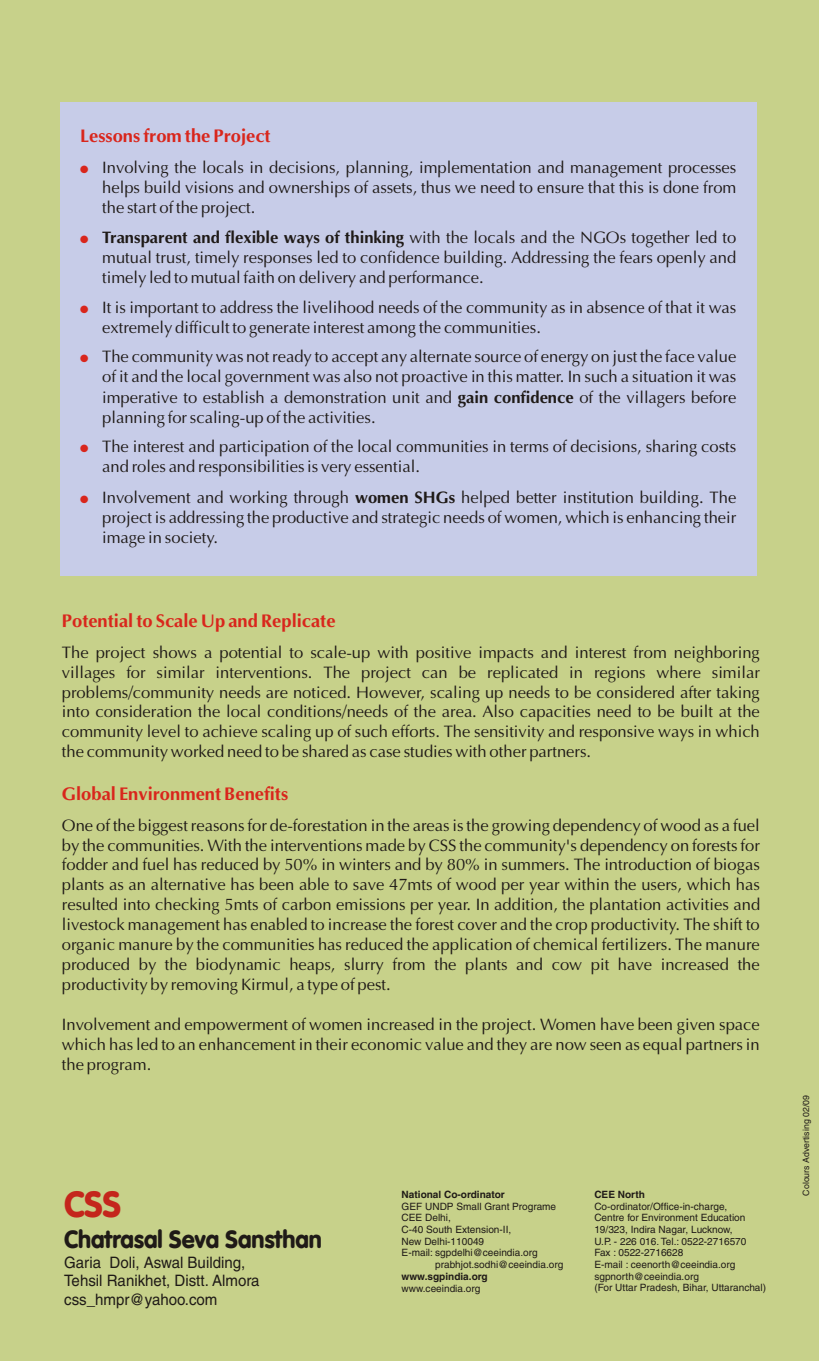
<style>
.page{position:relative;width:819px;height:1361px;background:#c7d18a}
.page>*{position:absolute;margin:0;border:0;box-sizing:border-box;transform-origin:0 0}
.t1{font:900 35.88px "VAG Rounded";color:#c4261c;scale:.96 1}
.t2{font:900 24.5px "VAG Rounded";color:#1f1a17;scale:.96 1}
.t3{font:700 18.38px "Optima";color:#d9261c}
.t4{font:16.62px/19.9px "Optima";color:#1f1a17;text-align:justify}
.t5{font:15.75px/18.2px "Helvetica";color:#1f1a17;scale:.96 1}
.t6{font:10.5px "Zapf Dingbats";color:#d9261c}
.t7{font:10.15px/11.5px "Helvetica";color:#1f1a17}
.t8{font:700 10.15px "Helvetica";color:#1f1a17}
.t9{font:8.75px "Helvetica";color:#1f1a17}
.s1{font-weight:700}
</style>
<div class="page">
<div style="left:60px;top:103px;width:697px;height:473px;background:#c7cce8"></div>
<p class="t3" style="left:80px;top:129px;width:192px">Lessons from the Project</p>
<p class="t6" style="left:80px;top:164px;width:51px">●</p>
<p class="t4" style="left:102px;top:159px;width:636px">Involving the locals in decisions, planning, implementation and management processes helps build visions and ownerships of assets, thus we need to ensure that this is done from the start of the project.</p>
<p class="t4" style="left:102px;top:229px;width:636px"><span class="s1">Transparent and flexible ways of thinking</span> with the locals and the NGOs together led to mutual trust, timely responses led to confidence building. Addressing the fears openly and timely led to mutual faith on delivery and performance.</p>
<p class="t4" style="left:102px;top:299px;width:636px">It is important to address the livelihood needs of the community as in absence of that it was extremely difficult to generate interest among the communities.</p>
<p class="t4" style="left:102px;top:348px;width:636px">The community was not ready to accept any alternate source of energy on just the face value of it and the local government was also not proactive in this matter. In such a situation it was imperative to establish a demonstration unit and <span class="s1">gain confidence</span> of the villagers before planning for scaling-up of the activities.</p>
<p class="t4" style="left:102px;top:438px;width:636px">The interest and participation of the local communities in terms of decisions, sharing costs and roles and responsibilities is very essential.</p>
<p class="t4" style="left:102px;top:489px;width:636px">Involvement and working through <span class="s1">women SHGs</span> helped better institution building. The project is addressing the productive and strategic needs of women, which is enhancing their image in society.</p>
<p class="t6" style="left:80px;top:234px;width:51px">●</p>
<p class="t6" style="left:80px;top:304px;width:51px">●</p>
<p class="t6" style="left:80px;top:353px;width:51px">●</p>
<p class="t6" style="left:80px;top:443px;width:51px">●</p>
<p class="t6" style="left:80px;top:494px;width:51px">●</p>
<p class="t3" style="left:62px;top:614px;width:275px">Potential to Scale Up and Replicate</p>
<p class="t4" style="left:62px;top:644px;width:700px">The project shows a potential to scale-up with positive impacts and interest from neighboring villages for similar interventions. The project can be replicated in regions where similar problems/community needs are noticed. However, scaling up needs to be considered after taking into consideration the local conditions/needs of the area. Also capacities need to be built at the community level to achieve scaling up of such efforts. The sensitivity and responsive ways in which the community worked need to be shared as case studies with other partners.</p>
<p class="t3" style="left:62px;top:787px;width:228px">Global Environment Benefits</p>
<p class="t4" style="left:62px;top:817px;width:700px">One of the biggest reasons for de-forestation in the areas is the growing dependency of wood as a fuel by the communities. With the interventions made by CSS the community's dependency on forests for fodder and fuel has reduced by 50% in winters and by 80% in summers. The introduction of biogas plants as an alternative has been able to save 47mts of wood per year within the users, which has resulted into checking 5mts of carbon emissions per year. In addition, the plantation activities and livestock management has enabled to increase the forest cover and the crop productivity. The shift to organic manure by the communities has reduced the application of chemical fertilizers. The manure produced by the biodynamic heaps, slurry from the plants and cow pit have increased the productivity by removing Kirmul, a type of pest.</p>
<p class="t4" style="left:62px;top:1016px;width:700px">Involvement and empowerment of women increased in the project. Women have been given space which has led to an enhancement in their economic value and they are now seen as equal partners in the program.</p>
<h1 class="t1" style="left:64px;top:1189px;width:61px">CSS</h1>
<p class="t5" style="left:64px;top:1255px;width:205px">Garia Doli, Aswal Building,<br>Tehsil Ranikhet, Distt. Almora css_hmpr@yahoo.com</p>
<h2 class="t2" style="left:64px;top:1229px;width:270px">Chatrasal Seva Sansthan</h2>
<p class="t8" style="left:402px;top:1190px;width:105px">National Co-ordinator</p>
<p class="t7" style="left:402px;top:1201px;width:156px">GEF UNDP Small Grant Programe<br>CEE Delhi,<br>C-40 South Extension-II,<br>New Delhi-110049<br>E-mail: sgpdelhi@ceeindia.org</p>
<p class="t7" style="left:435px;top:1259px;width:130px">prabhjot.sodhi@ceeindia.org</p>
<p class="t8" style="left:402px;top:1272px;width:88px">www.sgpindia.org</p>
<p class="t7" style="left:402px;top:1283px;width:80px">www.ceeindia.org</p>
<p class="t8" style="left:594px;top:1190px;width:52px">CEE North</p>
<p class="t7" style="left:594px;top:1201px;width:173px">Co-ordinator/Office-in-charge,<br>Centre for Environment Education<br>19/323, Indira Nagar, Lucknow,<br>U.P. - 226 016. Tel.: 0522-2716570<br>Fax : 0522-2716628<br>E-mail : ceenorth@ceeindia.org sgpnorth@ceeindia.org<br>(For Uttar Pradesh, Bihar, Uttaranchal)</p>
<p class="t9" style="left:802px;top:1195px;width:102px;rotate:-90deg">Colours Advertising 02/09</p>
</div>
